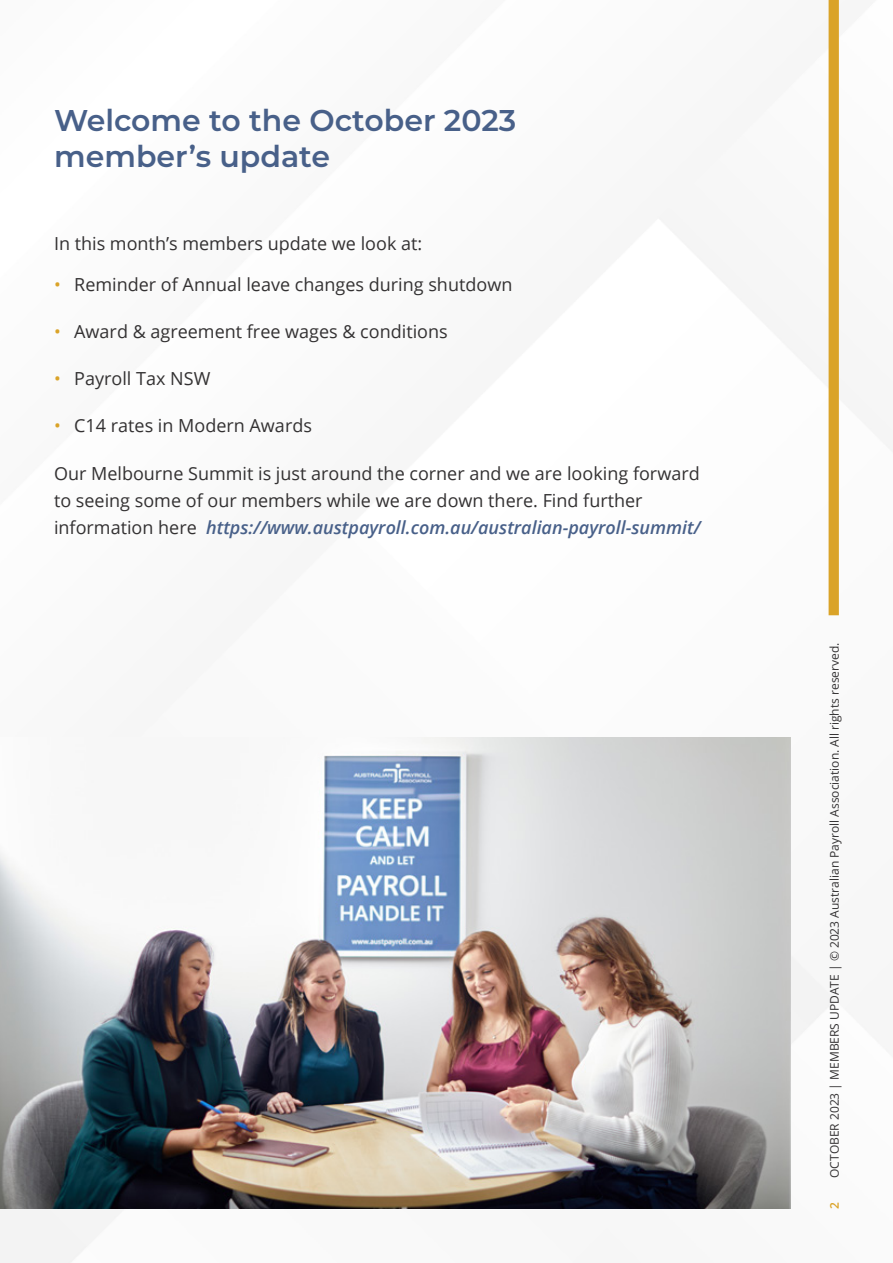
<style>
.page{position:relative;width:893px;height:1263px;background:#fff}
.page>*{position:absolute;margin:0;border:0;box-sizing:border-box;transform-origin:0 0}
.t1{font:600 30px/36px "Montserrat";color:#486089}
.t2{font:18px/27px "Open Sans";color:#333132}
.t3{font:12px "Open Sans";color:#333132}
.t4{font:600 12px "Open Sans";color:#daa328}
.s1{color:#daa328}
.s2{font-weight:600;font-style:italic;color:#486089}
</style>
<div class="page">
<img style="left:0;top:0;width:893px;height:1263px">
<div style="left:829px;top:0;width:10px;height:615px;background:#daa328"></div>
<img style="left:0;top:737px;width:791px;height:471px">
<h1 class="t1" style="left:54px;top:101px;width:464px">Welcome to the October 2023 member’s update</h1>
<p class="t2" style="left:54px;top:229px;width:370px">In this month’s members update we look at:</p>
<p class="t2" style="left:54px;top:270px;width:460px"><span class="s1">•</span> Reminder of Annual leave changes during shutdown</p>
<p class="t2" style="left:54px;top:317px;width:395px"><span class="s1">•</span> Award &amp; agreement free wages &amp; conditions</p>
<p class="t2" style="left:54px;top:364px;width:158px"><span class="s1">•</span> Payroll Tax NSW</p>
<p class="t2" style="left:54px;top:412px;width:259px"><span class="s1">•</span> C14 rates in Modern Awards</p>
<p class="t2" style="left:54px;top:459px;width:648px">Our Melbourne Summit is just around the corner and we are looking forward to seeing some of our members while we are down there. Find further information here <span class="s2">https://www.austpayroll.com.au/australian-payroll-summit/</span></p>
<p class="t3" style="left:826px;top:1178px;width:537px;rotate:-90deg">OCTOBER 2023 | MEMBERS UPDATE | © 2023 Australian Payroll Association. All rights reserved.</p>
<p class="t4" style="left:826px;top:1209px;width:8px;rotate:-90deg">2</p>
</div>
